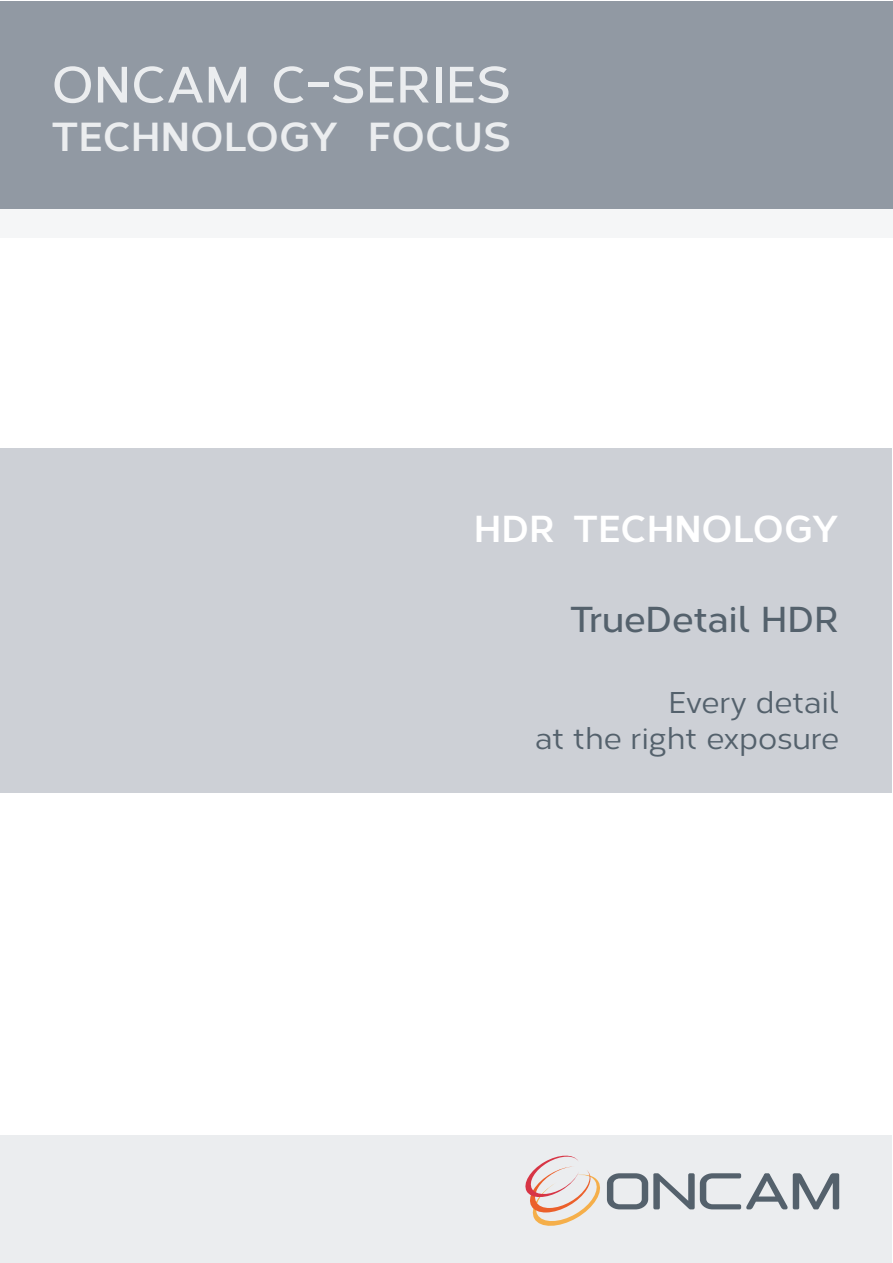
<style>
.page{position:relative;width:893px;height:1263px;background:#fff}
.page>*{position:absolute;margin:0;border:0;box-sizing:border-box;transform-origin:0 0}
.t1{font:600 51px "Corbert";color:#ebedef}
.t2{font:700 40.5px "Corbert";color:#ebedef}
.t3{font:700 37.5px "Corbert";color:#fff}
.t4{font:600 36px "Corbert";color:#54616c}
.t5{font:500 30px/36px "Corbert";color:#54616c;text-align:right}
</style>
<div class="page">
<div style="left:1px;top:1135px;width:891px;height:127px;background:#ebedef"></div>
<div style="left:0;top:1px;width:893px;height:208px;background:#9199a3"></div>
<div style="left:0;top:209px;width:892px;height:29px;background:#f5f6f7"></div>
<svg style="left:525px;top:1155px;width:314px;height:71px"></svg>
<div style="left:1px;top:449px;width:891px;height:344px;background:#cdd0d6"></div>
<h1 class="t1" style="left:51px;top:46px;width:461px">ONCAM C-SERIES</h1>
<h2 class="t2" style="left:51px;top:106px;width:461px">TECHNOLOGY FOCUS</h2>
<p class="t3" style="left:474px;top:499px;width:367px">HDR TECHNOLOGY</p>
<p class="t4" style="left:570px;top:592px;width:271px">TrueDetail HDR</p>
<p class="t5" style="left:535px;top:682px;width:306px">Every detail<br>at the right exposure</p>
</div>
